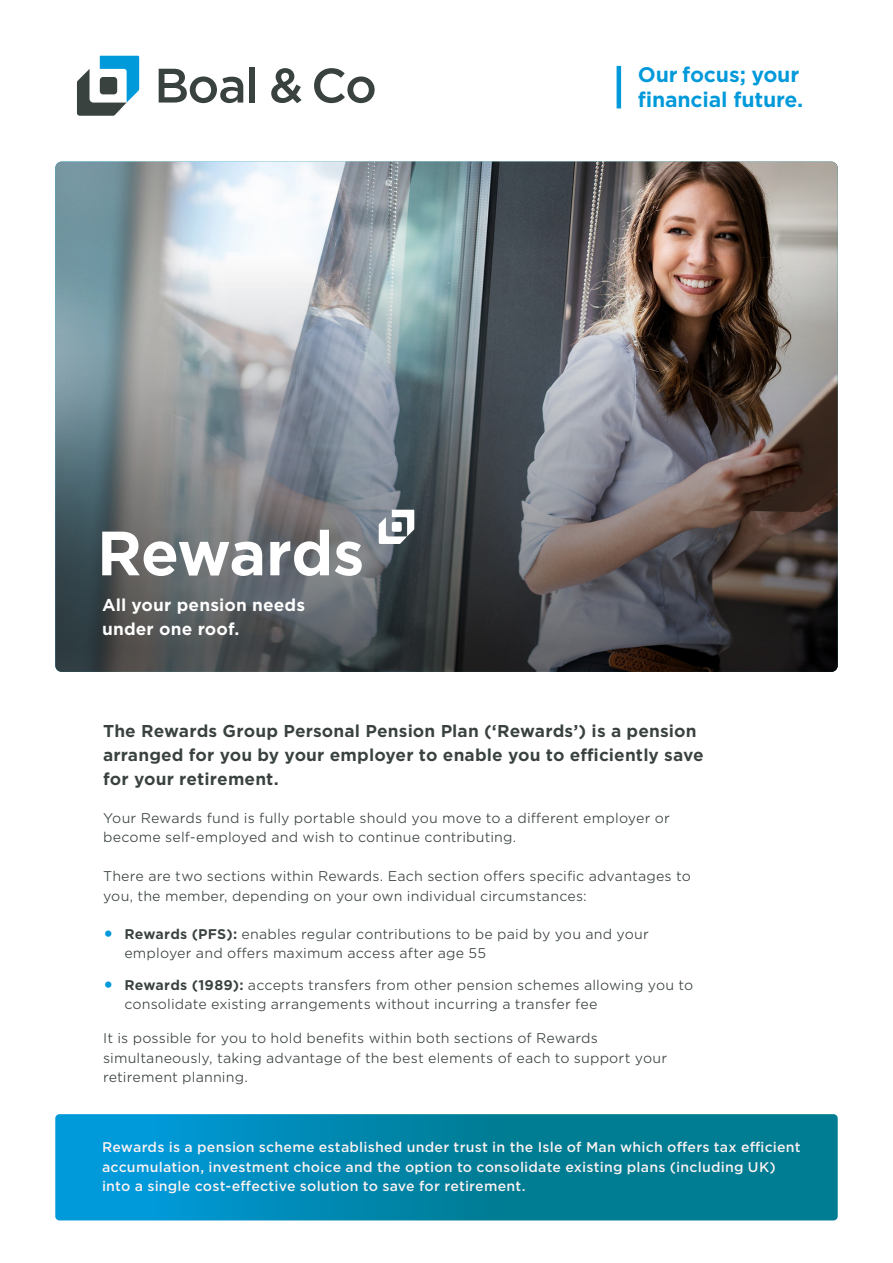
<style>
.page{position:relative;width:893px;height:1263px;background:#fff}
.page>*{position:absolute;margin:0;border:0;box-sizing:border-box;transform-origin:0 0}
.Brochure_Heading{font:700 60px "Gotham S Sm";letter-spacing:-.025em;color:#fff}
.t1{font:700 20.25px/24.8px "Gotham S Sm";letter-spacing:-.01em;color:#0099da}
.Intro{font:700 16.5px/24px "Gotham S Sm";letter-spacing:.005em;color:#39423e}
.Body_Text{font:700 16.5px/24px "Gotham S Sm";letter-spacing:.01em;color:#fff}
.Body_Text-2{font:300 13.5px/19.5px "Gotham S Sm";letter-spacing:.01em;color:#39423e}
.Subheading{font:500 13.5px/19.5px "Gotham S Sm";letter-spacing:.015em;color:#fdf2f2}
.s1{font-family:"Gotham";font-weight:700;font-size:21px;color:#0099da}
.s2{font-weight:700}
</style>
<div class="page">
<svg style="left:55px;top:1114px;width:783px;height:106px;background:#0086aa"></svg>
<hr style="left:617px;top:66px;width:4px;height:42px;background:#0099da">
<svg style="left:159px;top:69px;width:84px;height:34px"></svg>
<div style="left:249px;top:67px;width:6px;height:36px;background:#39423e"></div>
<svg style="left:271px;top:68px;width:31px;height:35px"></svg>
<svg style="left:314px;top:68px;width:61px;height:35px"></svg>
<svg style="left:77px;top:56px;width:62px;height:60px"></svg>
<img style="left:55px;top:162px;width:783px;height:510px;border-radius:6px">
<svg style="left:379px;top:510px;width:35px;height:34px"></svg>
<p class="Brochure_Heading" style="left:97px;top:512px;width:269px">Rewards</p>
<p class="Body_Text" style="left:102px;top:593px;width:205px">All your pension needs under one roof.</p>
<p class="t1" style="left:638px;top:62px;width:167px">Our focus; your financial future.</p>
<p class="Intro" style="left:103px;top:719px;width:602px">The Rewards Group Personal Pension Plan (‘Rewards’) is a pension arranged for you by your employer to enable you to efficiently save for your retirement.</p>
<p class="Body_Text-2" style="left:103px;top:808px;width:568px">Your Rewards fund is fully portable should you move to a different employer or become self-employed and wish to continue contributing.</p>
<p class="Body_Text-2" style="left:103px;top:866px;width:589px">There are two sections within Rewards. Each section offers specific advantages to you, the member, depending on your own individual circumstances:</p>
<p class="Body_Text-2" style="left:124px;top:924px;width:526px;text-indent:-21px"><span class="s1">•</span> <span class="s2">Rewards (PFS):</span> enables regular contributions to be paid by you and your employer and offers maximum access after age 55</p>
<p class="Body_Text-2" style="left:124px;top:975px;width:570px;text-indent:-21px"><span class="s1">•</span> <span class="s2">Rewards (1989):</span> accepts transfers from other pension schemes allowing you to consolidate existing arrangements without incurring a transfer fee</p>
<p class="Body_Text-2" style="left:103px;top:1028px;width:566px">It is possible for you to hold benefits within both sections of Rewards simultaneously, taking advantage of the best elements of each to support your retirement planning.</p>
<p class="Subheading" style="left:102px;top:1137px;width:700px">Rewards is a pension scheme established under trust in the Isle of Man which offers tax efficient accumulation, investment choice and the option to consolidate existing plans (including UK) into a single cost-effective solution to save for retirement.</p>
</div>
